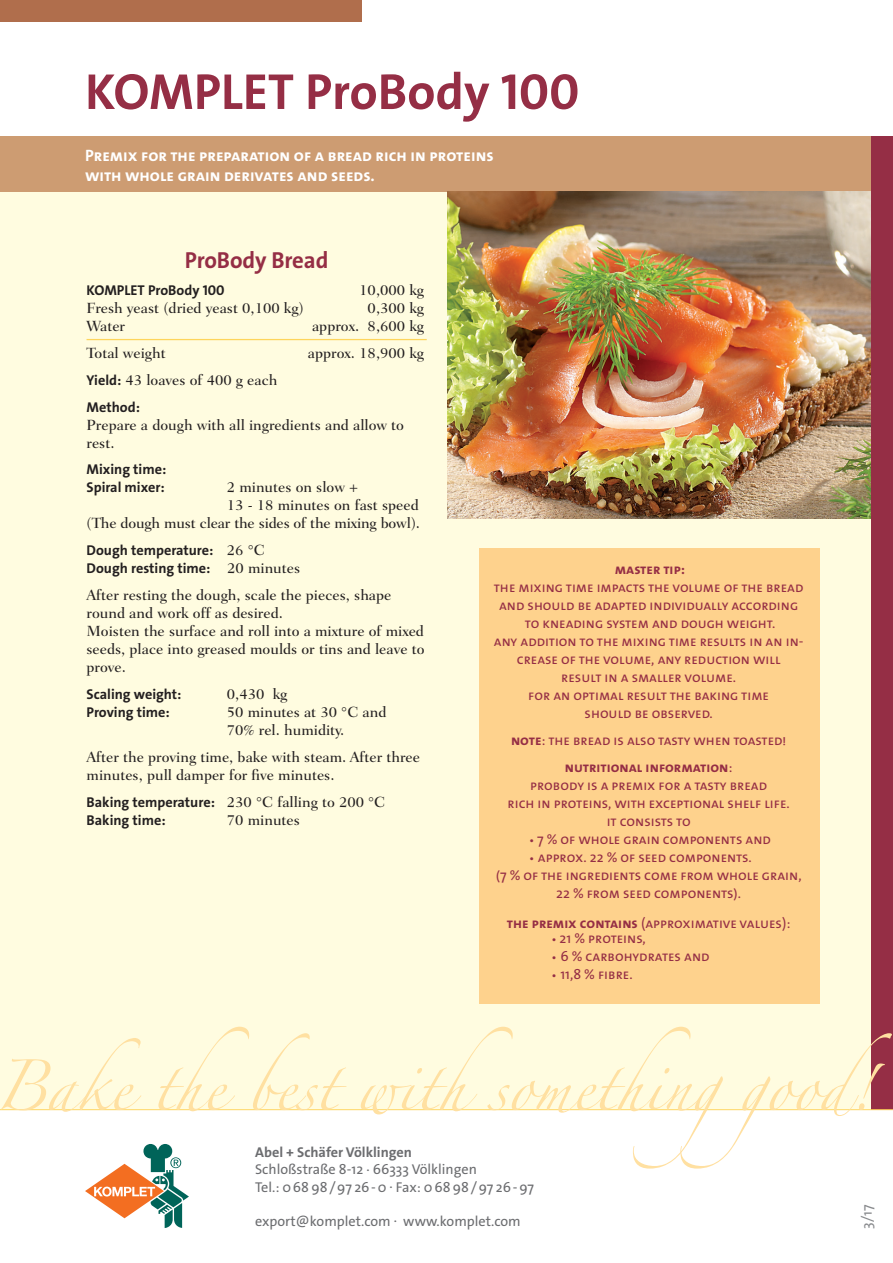
<style>
.page{position:relative;width:893px;height:1263px;background:#fff}
.page>*{position:absolute;margin:0;border:0;box-sizing:border-box;transform-origin:0 0}
.t1{font:51px "The Sans LP7 Bld";color:#952e45}
.t2{font:23.25px "The Sans LP7 Bld";color:#952e45}
.t3{font:16.5px/19.5px "The Sans LP7 Bld";color:#fff}
.t4{font:500 15px/18px "Fairfield LT";color:#231f20}
.t5{font:14.25px/18px "The Sans LP5 Plain";color:#952e45}
.t6{font:14.25px/18px "The Sans LP7 Bld";color:#231f20}
.t7{font:14.25px/17.2px "The Sans LP5 Plain";color:#6c6d70}
.t8{font:14.25px "The Sans LP7 Bld";color:#952e45}
.t9{font:14.25px "The Sans LP7 Bld";color:#6c6d70}
.t10{font:14.25px "The Sans LP5 Plain";color:#87898c}
.s1{font-family:"The Sans LP7 Bld";font-weight:400;font-size:14.25px}
.s2{font-family:"Fairfield LT";font-weight:500;font-size:15px}
.s3{font-family:"The Sans LP7 Bld"}
.s4{font-family:"The Sans LP5 Plain"}
.s5{font-family:"The Sans LP7 Bld";font-size:18px}
</style>
<div class="page">
<div style="left:0;top:171px;width:893px;height:938px;background:#fffce0"></div>
<div style="left:0;top:136px;width:893px;height:55px;background:#cd9c72"></div>
<img style="left:447px;top:191px;width:425px;height:327px">
<div style="left:0;top:0;width:361px;height:21px;background:#b06e4c"></div>
<div style="left:872px;top:136px;width:21px;height:974px;background:#952e45"></div>
<hr style="left:0;top:1109px;width:893px;height:1px;background:#fed55c">
<svg style="left:85px;top:1144px;width:104px;height:84px"></svg>
<svg style="left:1px;top:1038px;width:140px;height:74px"></svg>
<svg style="left:158px;top:1027px;width:188px;height:84px"></svg>
<svg style="left:361px;top:1027px;width:531px;height:141px"></svg>
<hr style="left:87px;top:339px;width:340px;height:1px;background:#fed55c">
<div style="left:480px;top:548px;width:340px;height:455px;background:#fed28d"></div>
<h1 class="t1" style="left:85px;top:59px;width:496px">KOMPLET ProBody 100</h1>
<p class="t3" style="left:85px;top:146px;width:410px">Premix for the preparation of a bread rich in proteins with whole grain derivates an d seeds.</p>
<h2 class="t2" style="left:185px;top:245px;width:145px">ProBody Bread</h2>
<p class="t6" style="left:87px;top:281px;width:140px">KOMPLET ProBody 100</p>
<p class="t4" style="left:359px;top:281px;width:66px">10,000 kg</p>
<p class="t4" style="left:87px;top:299px;width:219px">Fresh yeast (dried yeast 0,100 kg)</p>
<p class="t4" style="left:368px;top:299px;width:58px">0,300 kg</p>
<p class="t4" style="left:87px;top:317px;width:40px">Water</p>
<p class="t4" style="left:312px;top:317px;width:113px">approx. 8,600 kg</p>
<p class="t4" style="left:87px;top:344px;width:81px">Total weight</p>
<p class="t4" style="left:308px;top:344px;width:118px">approx. 18,900 kg</p>
<p class="t4" style="left:87px;top:371px;width:192px"><span class="s1">Yield:</span> 43 loaves of 400 g each</p>
<p class="t6" style="left:87px;top:398px;width:55px">Method:</p>
<p class="t4" style="left:87px;top:416px;width:319px">Prepare a dough with all ingredients and allow to rest.</p>
<p class="t6" style="left:87px;top:461px;width:81px">Mixing time:<br>Spiral mixer:</p>
<p class="t4" style="left:227px;top:478px;width:133px">2 minutes on slow +</p>
<p class="t4" style="left:227px;top:496px;width:193px">13 - 18 minutes on fast speed</p>
<p class="t4" style="left:87px;top:514px;width:335px">(The dough must clear the sides of the mixing bowl).</p>
<p class="t6" style="left:87px;top:542px;width:215px">Dough temperature: <span class="s2">26 °C<br></span>Dough resting time: <span class="s2">20 minutes</span></p>
<p class="t4" style="left:87px;top:586px;width:339px">After resting the dough, scale the pieces, shape round and work off as desired.<br>Moisten the surface and roll into a mixture of mixed seeds, place into greased moulds or tins and leave to prove.</p>
<p class="t6" style="left:87px;top:686px;width:97px">Scaling weight:</p>
<p class="t4" style="left:227px;top:685px;width:62px">0,430 kg</p>
<p class="t6" style="left:87px;top:704px;width:85px">Proving time:</p>
<p class="t4" style="left:227px;top:703px;width:161px">50 minutes at 30 °C and<br>70% rel. humidity.</p>
<p class="t4" style="left:87px;top:748px;width:335px">After the proving time, bake with steam. After three minutes, pull damper for five minutes.</p>
<p class="t4" style="left:87px;top:793px;width:300px"><span class="s1">Baking temperature:</span> 230 °C falling to 200 °C</p>
<p class="t6" style="left:87px;top:812px;width:81px">Baking time:</p>
<p class="t4" style="left:227px;top:811px;width:75px">70 minutes</p>
<p class="t8" style="left:615px;top:560px;width:72px">Master Tip:</p>
<p class="t5" style="left:494px;top:578px;width:311px;text-align:center">The mixing time impacts the volume of the bread and should be adapted individually according to kneading system and dough weight.<br>Any addition to the mixing time results in an in&shy;crease of the volume, any reduction will<br>result in a smaller volume.<br>For an optimal result the baking time<br>should be observed.</p>
<p class="t5" style="left:511px;top:731px;width:277px"><span class="s3">Note</span>: the bread is also tasty when toasted!</p>
<p class="t8" style="left:565px;top:758px;width:169px">Nutritional in formation<span class="s4">:</span></p>
<p class="t5" style="left:530px;top:776px;width:238px">ProBody is a premix for a tasty bread</p>
<p class="t5" style="left:508px;top:794px;width:284px">rich in proteins, with exceptional shelf life.</p>
<p class="t5" style="left:607px;top:812px;width:86px">It consists to</p>
<p class="t5" style="left:529px;top:830px;width:243px"><span class="s5">.</span> 7 % of whole grain components and</p>
<p class="t5" style="left:529px;top:848px;width:224px"><span class="s5">.</span> approx. 22 % of seed components.</p>
<p class="t5" style="left:496px;top:866px;width:307px">(7 % of the ingredients come from whole grain,</p>
<p class="t5" style="left:556px;top:884px;width:186px">22 % from seed components).</p>
<p class="t5" style="left:552px;top:915px;width:240px;line-height:15px;text-indent:-45px"><span class="s3">The premix contains</span> (approximative values): <span class="s5">.</span> 21 % proteins,</p>
<p class="t5" style="left:552px;top:947px;width:159px"><span class="s5">.</span> 6 % carbohydrates and <span class="s5">.</span> 11,8 % fibre.</p>
<p class="t9" style="left:255px;top:1143px;width:158px">Abel + Schäfer Völklingen</p>
<p class="t7" style="left:255px;top:1161px;width:280px">Schloßstraße 8-12 . 66333 Völklingen<br>Tel.: 0 68 98 / 97 26 - 0 . Fax: 0 68 98 / 97 26 - 97</p>
<p class="t7" style="left:255px;top:1213px;width:267px">export@komplet.com . www.komplet.com</p>
<p class="t10" style="left:858px;top:1229px;width:26px;rotate:-90deg">3/17</p>
</div>
